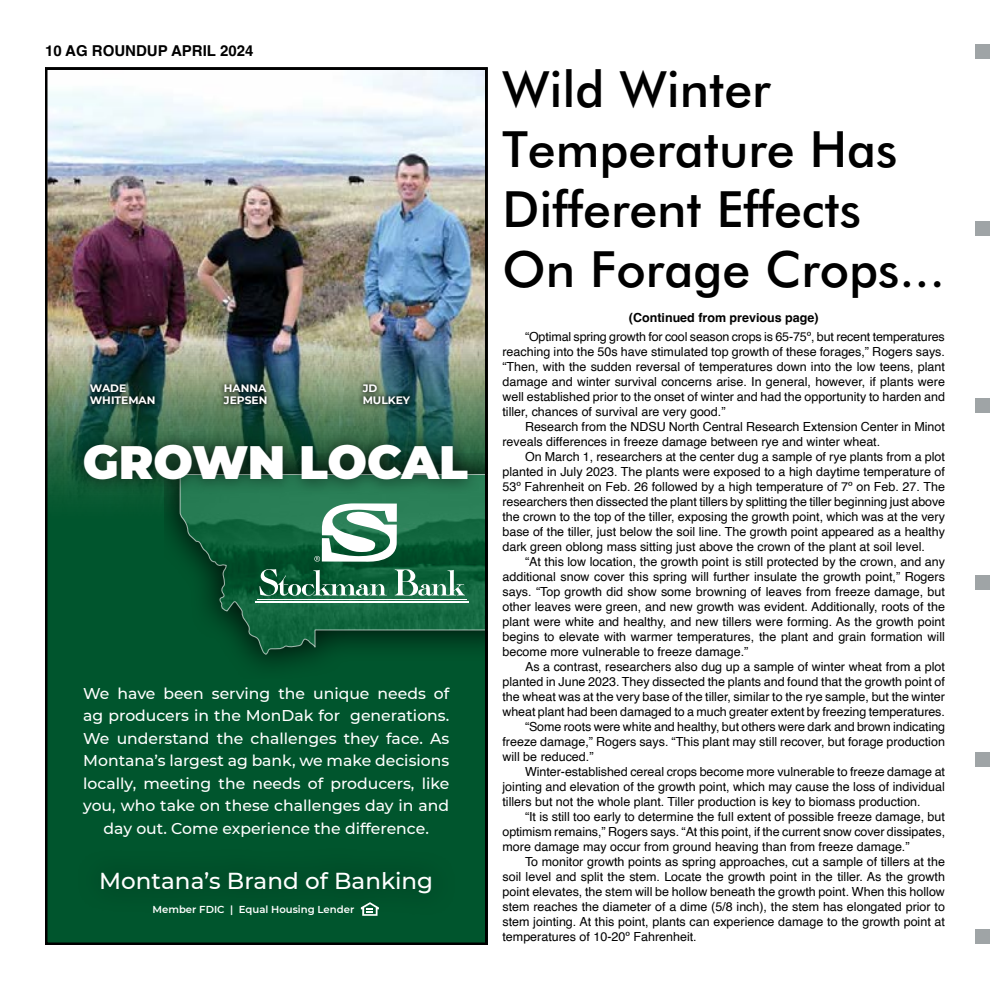
<style>
.page{position:relative;width:990px;height:990px;background:#fff}
.page>*{position:absolute;margin:0;border:0;box-sizing:border-box;transform-origin:0 0}
.t1{font:500 50px/60px "Futura BT";color:#000}
.t2{font:900 46.75px "Montserrat";letter-spacing:-.005em;color:#fff}
.t3{font:500 23px "Montserrat";color:#fff}
.t4{font:500 15.62px/22.5px "Montserrat";color:#fff;text-align:center}
.t5{font:700 15px "Helvetica";color:#000}
.t6{font:12.5px/15px "Helvetica";color:#000;text-align:justify}
.t7{font:700 12.5px "Helvetica";color:#000}
.t8{font:700 10.75px/12.1px "Montserrat";color:#fff}
.t9{font:600 10.12px "Montserrat";color:#fff}
</style>
<div class="page">
<img style="left:48px;top:70px;width:437px;height:267px">
<svg style="left:48px;top:337px;width:437px;height:605px;background:#185f3d"></svg>
<div style="left:164px;top:454px;width:324px;height:224px;background:#000;opacity:.75"></div>
<svg style="left:179px;top:473px;width:306px;height:183px;background:#115e3a"></svg>
<hr style="left:258px;top:599px;width:209px;height:1px;background:#fff">
<hr style="left:256px;top:601px;width:213px;height:1px;background:#fff">
<svg style="left:259px;top:503px;width:206px;height:93px"></svg>
<div style="left:69px;top:429px;width:414px;height:66px;background:#000;opacity:.67"></div>
<div style="left:75px;top:845px;width:383px;height:73px;background:#00522b"></div>
<svg style="left:361px;top:902px;width:18px;height:14px"></svg>
<div style="left:85px;top:379px;width:75px;height:31px;background:#000;opacity:.75"></div>
<div style="left:219px;top:379px;width:53px;height:31px;background:#000;opacity:.75"></div>
<div style="left:358px;top:379px;width:57px;height:31px;background:#000;opacity:.75"></div>
<div style="left:45px;top:67px;width:443px;height:878px;border:2px solid #000"></div>
<div style="left:976px;top:930px;width:14px;height:14px;background:#9fa4a6"></div>
<div style="left:976px;top:753px;width:14px;height:14px;background:#9fa4a6"></div>
<div style="left:976px;top:398px;width:14px;height:14px;background:#9fa4a6"></div>
<div style="left:976px;top:221px;width:14px;height:14px;background:#9fa4a6"></div>
<div style="left:976px;top:44px;width:14px;height:14px;background:#9fa4a6"></div>
<div style="left:976px;top:576px;width:14px;height:14px;background:#9fa4a6"></div>
<p class="t5" style="left:45px;top:42px;width:210px">10 AG ROUNDUP APRIL 2024</p>
<p class="t8" style="left:90px;top:382px;width:67px">WADE<br>WHITEMAN</p>
<p class="t8" style="left:224px;top:382px;width:45px">HANNA<br>JEPSEN</p>
<p class="t8" style="left:363px;top:382px;width:49px">JD<br>MULKEY</p>
<h2 class="t2" style="left:83px;top:427px;width:387px">GROWN LOCAL</h2>
<p class="t4" style="left:83px;top:681px;width:368px">We have been serving the unique needs of ag producers in the MonDak for generations.<br>We understand the challenges they face. As Montana’s largest ag bank, we make decisions locally, meeting the needs of producers, like you, who take on these challenges day in and day out. Come experience the difference.</p>
<h3 class="t3" style="left:99px;top:864px;width:335px">Montana’s Brand of Banking</h3>
<p class="t9" style="left:153px;top:902px;width:203px">Member FDIC | Equal Housing Lender</p>
<h1 class="t1" style="left:502px;top:59px;width:444px">Wild Winter<br>Temperature Has<br>Different Effects<br>On Forage Crops...</h1>
<p class="t7" style="left:629px;top:310px;width:191px">(Continued from previous page)</p>
<p class="t6" style="left:502px;top:330px;width:444px;text-indent:22px">“Optimal spring growth for cool season crops is 65-75º, but recent temperatures reaching into the 50s have stimulated top growth of these forages,” Rogers says. “Then, with the sudden reversal of temperatures down into the low teens, plant damage and winter survival concerns arise. In general, however, if plants were well established prior to the onset of winter and had the opportunity to harden and tiller, chances of survival are very good.”</p>
<p class="t6" style="left:502px;top:420px;width:444px;text-indent:22px">Research from the NDSU North Central Research Extension Center in Minot reveals differences in freeze damage between rye and winter wheat.</p>
<p class="t6" style="left:502px;top:450px;width:444px;text-indent:22px">On March 1, researchers at the center dug a sample of rye plants from a plot planted in July 2023. The plants were exposed to a high daytime temperature of 53º Fahrenheit on Feb. 26 followed by a high temperature of 7º on Feb. 27. The researchers then dissected the plant tillers by splitting the tiller beginning just above the crown to the top of the tiller, exposing the growth point, which was at the very base of the tiller, just below the soil line. The growth point appeared as a healthy dark green oblong mass sitting just above the crown of the plant at soil level.</p>
<p class="t6" style="left:502px;top:555px;width:444px;text-indent:22px">“At this low location, the growth point is still protected by the crown, and any additional snow cover this spring will further insulate the growth point,” Rogers says. “Top growth did show some browning of leaves from freeze damage, but other leaves were green, and new growth was evident. Additionally, roots of the plant were white and healthy, and new tillers were forming. As the growth point begins to elevate with warmer temperatures, the plant and grain formation will become more vulnerable to freeze damage.”</p>
<p class="t6" style="left:525px;top:660px;width:421px">As a contrast, researchers also dug up a sample of winter wheat from a plot</p>
<p class="t6" style="left:502px;top:675px;width:444px">planted in June 2023. They dissected the plants and found that the growth point of</p>
<p class="t6" style="left:502px;top:690px;width:444px">the wheat was at the very base of the tiller, similar to the rye sample, but the winter</p>
<p class="t6" style="left:502px;top:705px;width:444px">wheat plant had been damaged to a much greater extent by freezing temperatures.</p>
<p class="t6" style="left:525px;top:720px;width:422px">“Some roots were white and healthy, but others were dark and brown indicating</p>
<p class="t6" style="left:502px;top:735px;width:444px">freeze damage,” Rogers says. “This plant may still recover, but forage production</p>
<p class="t6" style="left:502px;top:750px;width:93px">will be reduced.”</p>
<p class="t6" style="left:525px;top:765px;width:422px">Winter-established cereal crops become more vulnerable to freeze damage at</p>
<p class="t6" style="left:502px;top:780px;width:444px">jointing and elevation of the growth point, which may cause the loss of individual</p>
<p class="t6" style="left:502px;top:795px;width:420px">tillers but not the whole plant. Tiller production is key to biomass production.</p>
<p class="t6" style="left:525px;top:810px;width:421px">“It is still too early to determine the full extent of possible freeze damage, but</p>
<p class="t6" style="left:502px;top:825px;width:444px">optimism remains,” Rogers says. “At this point, if the current snow cover dissipates,</p>
<p class="t6" style="left:502px;top:840px;width:409px">more damage may occur from ground heaving than from freeze damage.”</p>
<p class="t6" style="left:525px;top:855px;width:422px">To monitor growth points as spring approaches, cut a sample of tillers at the</p>
<p class="t6" style="left:502px;top:870px;width:444px">soil level and split the stem. Locate the growth point in the tiller. As the growth</p>
<p class="t6" style="left:502px;top:885px;width:444px">point elevates, the stem will be hollow beneath the growth point. When this hollow</p>
<p class="t6" style="left:502px;top:900px;width:444px">stem reaches the diameter of a dime (5/8 inch), the stem has elongated prior to</p>
<p class="t6" style="left:502px;top:915px;width:444px">stem jointing. At this point, plants can experience damage to the growth point at</p>
<p class="t6" style="left:502px;top:930px;width:196px">temperatures of 10-20º Fahrenheit.</p>
</div>
